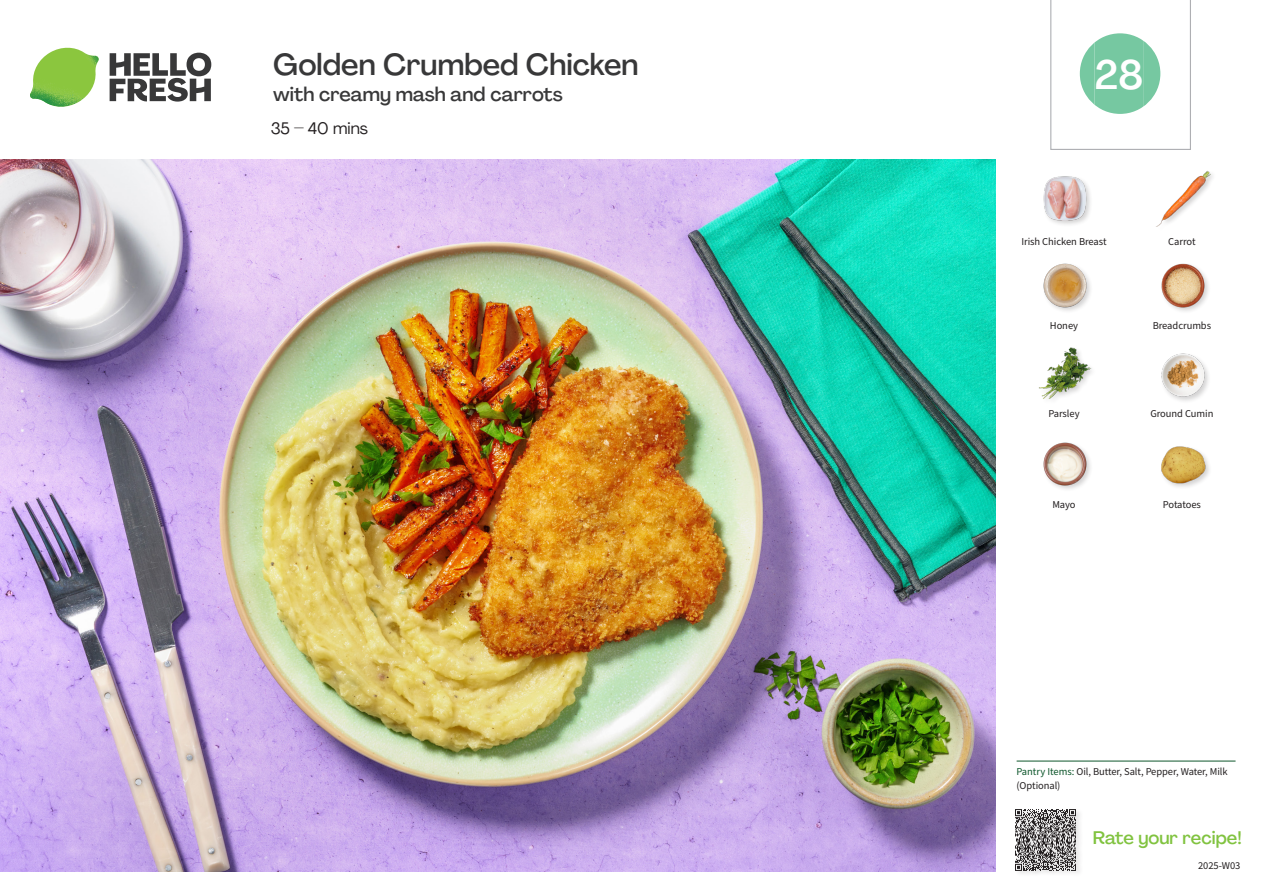
<style>
.page{position:relative;width:1263px;height:893px;background:#fff}
.page>*{position:absolute;margin:0;border:0;box-sizing:border-box;transform-origin:0 0}
._24_Recipe_Nr_Bag{font:500 40.5px "Agrandir";color:#fff}
._15_Titel_UK{font:500 30px "Agrandir";color:#383839}
._15_Titel_UK-2{font:500 19.5px "Agrandir";color:#383839}
.t1{font:500 18px "Agrandir";color:#81c340}
._02_Box_Type{font:16.5px "Agrandir";color:#231f20}
._18_FRONT_ingredients_UK{font:10.5px "Source Sans Pro";letter-spacing:-.005em;color:#231f20}
.t2{font:10.5px/13.5px "Source Sans Variable";letter-spacing:-.005em;color:#231f20}
.s1{font-family:"Source Sans Pro";color:#0e572c}
</style>
<div class="page">
<svg style="left:110px;top:53px;width:101px;height:49px"></svg>
<img style="left:30px;top:48px;width:69px;height:59px">
<img style="left:0;top:159px;width:995px;height:713px">
<hr style="left:1016px;top:761px;width:219px;height:1px;background:#0e572c">
<div style="left:1014px;top:808px;width:69px;height:69px;background:#f8f8f8"></div>
<img style="left:1015px;top:809px;width:63px;height:64px">
<img style="left:1156px;top:171px;width:56px;height:56px">
<img style="left:1043px;top:176px;width:47px;height:49px">
<img style="left:1161px;top:263px;width:48px;height:48px">
<img style="left:1043px;top:263px;width:48px;height:48px">
<img style="left:1039px;top:347px;width:53px;height:52px">
<img style="left:1161px;top:446px;width:49px;height:41px">
<img style="left:1043px;top:442px;width:48px;height:47px">
<img style="left:1161px;top:353px;width:48px;height:48px">
<svg style="left:1050px;top:0;width:141px;height:150px"></svg>
<p class="_15_Titel_UK" style="left:273px;top:46px;width:367px">Golden Crumbed Chicken</p>
<p class="_15_Titel_UK-2" style="left:273px;top:82px;width:291px">with creamy mash and carrots</p>
<p class="_02_Box_Type" style="left:271px;top:118px;width:99px">35 – 40 mins</p>
<p class="_24_Recipe_Nr_Bag" style="left:1094px;top:50px;width:50px">28</p>
<p class="_18_FRONT_ingredients_UK" style="left:1021px;top:235px;width:87px">Irish Chicken Breast</p>
<p class="_18_FRONT_ingredients_UK" style="left:1168px;top:235px;width:29px">Carrot</p>
<p class="_18_FRONT_ingredients_UK" style="left:1050px;top:319px;width:30px">Honey</p>
<p class="_18_FRONT_ingredients_UK" style="left:1153px;top:319px;width:60px">Breadcrumbs</p>
<p class="_18_FRONT_ingredients_UK" style="left:1048px;top:407px;width:33px">Parsley</p>
<p class="_18_FRONT_ingredients_UK" style="left:1150px;top:407px;width:65px">Ground Cumin</p>
<p class="_18_FRONT_ingredients_UK" style="left:1052px;top:498px;width:25px">Mayo</p>
<p class="_18_FRONT_ingredients_UK" style="left:1163px;top:498px;width:40px">Potatoes</p>
<p class="t2" style="left:1016px;top:765px;width:213px"><span class="s1">Pantry Items:</span> Oil, Butter, Salt, Pepper, Water, Milk (Optional)</p>
<h3 class="t1" style="left:1093px;top:827px;width:150px">Rate your recipe!</h3>
<p class="t2" style="left:1198px;top:859px;width:44px">2025-W03</p>
</div>
